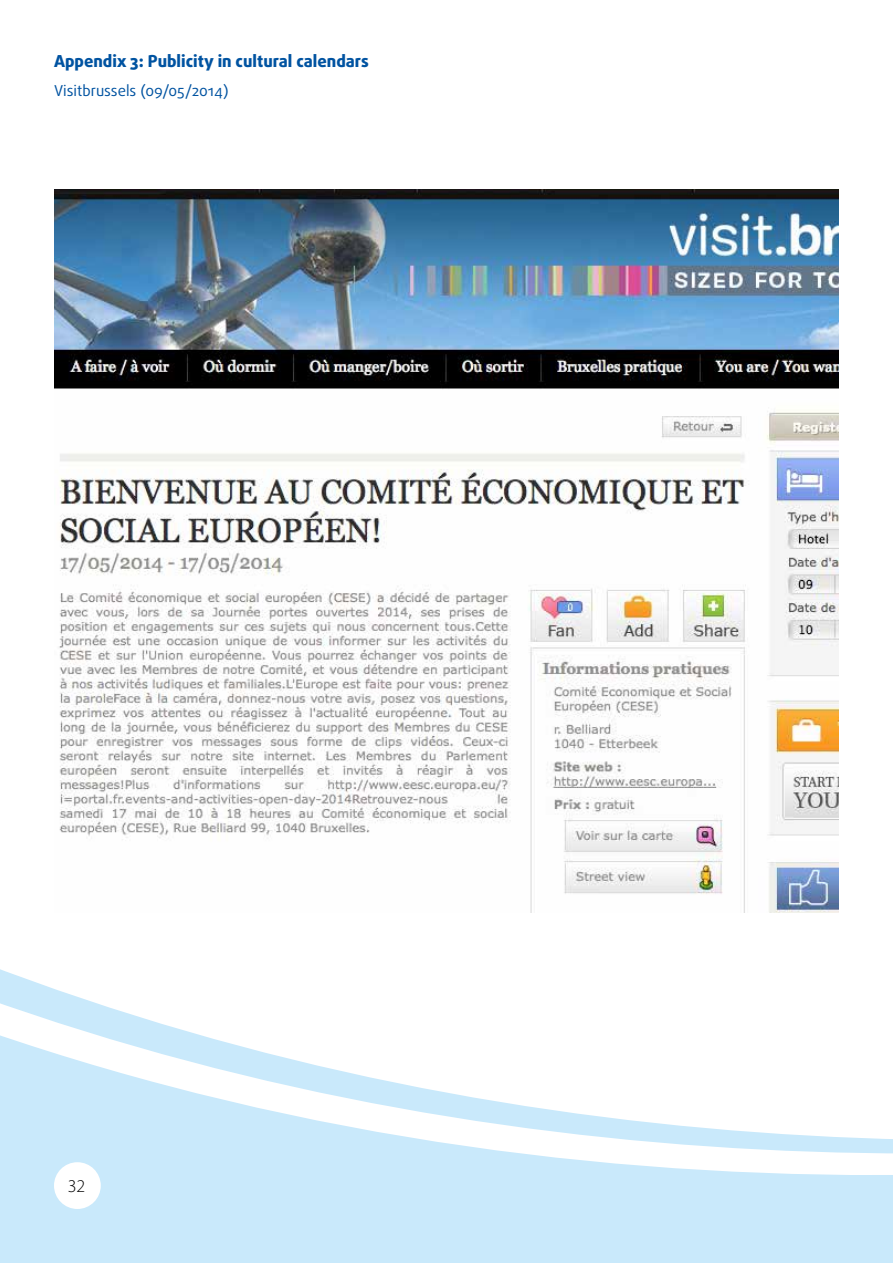
<style>
.page{position:relative;width:893px;height:1263px;background:#fff}
.page>*{position:absolute;margin:0;border:0;box-sizing:border-box;transform-origin:0 0}
.t1{font:300 18px "Myriad Pro";color:#000}
.t2{font:800 16.5px "Daxline Pro";color:#0053a1}
.t3{font:15px "Daxline Pro";color:#0053a1}
</style>
<div class="page">
<svg style="left:0;top:969px;width:186px;height:62px"></svg>
<svg style="left:0;top:1031px;width:893px;height:232px;fill:#c9e9fb"></svg>
<div style="left:54px;top:1162px;width:47px;height:47px;background:#fff;border-radius:50%"></div>
<img style="left:54px;top:189px;width:785px;height:723px">
<p class="t2" style="left:54px;top:50px;width:316px">Appendix 3: Publicity in cultural calendars</p>
<p class="t3" style="left:54px;top:80px;width:176px">Visitbrussels (09/05/2014)</p>
<p class="t1" style="left:68px;top:1176px;width:19px">32</p>
</div>
